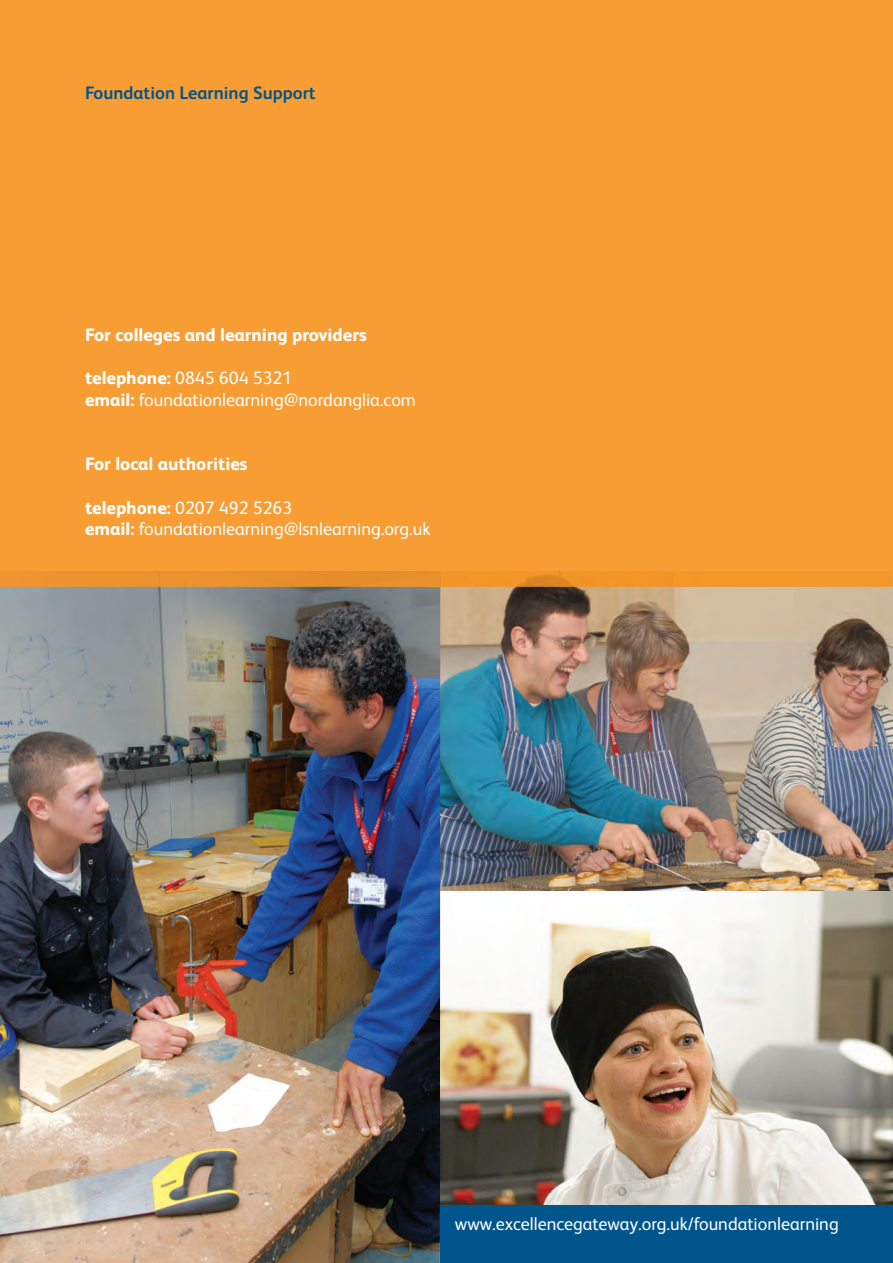
<style>
.page{position:relative;width:893px;height:1263px;background:#fff}
.page>*{position:absolute;margin:0;border:0;box-sizing:border-box;transform-origin:0 0}
.t1{font:18px/21.6px "FS Albert";color:#fff}
.t2{font:800 18px "FS Albert";color:#fff}
.t3{font:700 18px "FS Albert";color:#00558c}
.s1{font-weight:800}
</style>
<div class="page">
<img style="left:440px;top:587px;width:453px;height:304px">
<img style="left:440px;top:891px;width:453px;height:314px">
<img style="left:0;top:587px;width:440px;height:676px">
<div style="left:0;top:0;width:893px;height:571px;background:#f89d33"></div>
<img style="left:0;top:571px;width:893px;height:16px">
<svg style="left:425px;top:571px;width:15px;height:1px"></svg>
<div style="left:440px;top:1205px;width:453px;height:58px;background:#00558c"></div>
<p class="t3" style="left:85px;top:86px;width:232px">Foundation Learning Support</p>
<p class="t2" style="left:85px;top:328px;width:283px">For colleges and learning providers</p>
<p class="t1" style="left:85px;top:369px;width:332px"><span class="s1">telephone:</span> 0845 604 5321<br><span class="s1">email:</span> foundationlearning@nordanglia.com</p>
<p class="t2" style="left:85px;top:458px;width:164px">For local authorities</p>
<p class="t1" style="left:85px;top:498px;width:347px"><span class="s1">telephone:</span> 0207 492 5263<br><span class="s1">email:</span> foundationlearning@lsnlearning.org.uk</p>
<p class="t1" style="left:455px;top:1215px;width:385px">www.excellencegateway.org.uk/foundationlearning</p>
</div>
